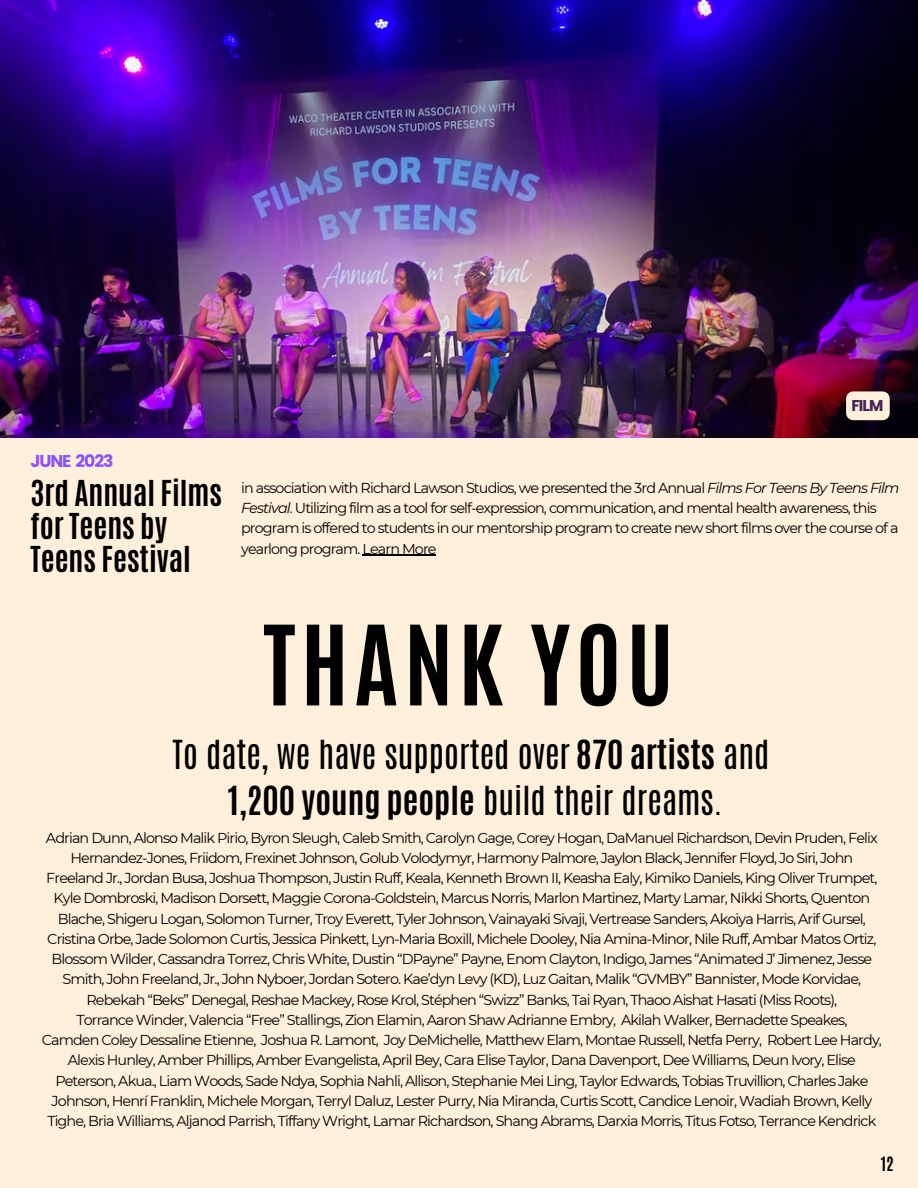
<style>
.page{position:relative;width:918px;height:1188px;background:#fff0db}
.page>*{position:absolute;margin:0;border:0;box-sizing:border-box;transform-origin:0 0}
.t1{font:700 94.05px "Antonio";letter-spacing:.06em;color:#010101}
.t2{font:33.45px/46.3px "Antonio";color:#010101;text-align:center}
.t3{font:700 29.85px/32.7px "Antonio";color:#000}
.t4{font:700 17.1px "Poppins";letter-spacing:-.06em;color:#8c52ff}
.t5{font:700 16.5px "Antonio";color:#000}
.t6{font:700 15.6px "Poppins";color:#402756}
.t7{font:14.4px/20.2px "Montserrat";letter-spacing:-.065em;color:#000}
.s1{font-style:italic}
.s2{font-weight:700}
</style>
<div class="page">
<img style="left:0;top:0;width:918px;height:438px">
<hr style="left:363px;top:555px;width:73px;height:1px;background:#000">
<svg style="left:846px;top:391px;width:44px;height:29px"></svg>
<p class="t4" style="left:30px;top:449px;width:85px">JUNE 2023</p>
<h3 class="t3" style="left:30px;top:477px;width:193px">3rd Annual Films for Teens by<br>Teens Festival</h3>
<p class="t6" style="left:851px;top:395px;width:34px">FILM</p>
<p class="t7" style="left:241px;top:478px;width:660px">in association with Richard Lawson Studios, we presented the 3rd Annual <span class="s1">Films For Teens By Teens Film Festival</span>. Utilizing film as a tool for self-expression, communication, and mental health awareness, this program is offered to students in our mentorship program to create new short films over the course of a yearlong program. Learn More</p>
<h1 class="t1" style="left:263px;top:598px;width:412px">THANK YOU</h1>
<h2 class="t2" style="left:173px;top:732px;width:598px">To date, we have supported over <span class="s2">870 artists</span> and<br><span class="s2">1,200 young people</span> build their dreams.</h2>
<p class="t7" style="left:42px;top:827px;width:842px;text-align:center">Adrian Dunn, Alonso Malik Pirio, Byron Sleugh, Caleb Smith, Carolyn Gage, Corey Hogan, DaManuel Richardson, Devin Pruden, Felix Hernandez-Jones, Friidom, Frexinet Johnson, Golub Volodymyr, Harmony Palmore, Jaylon Black, Jennifer Floyd, Jo Siri, John Freeland Jr., Jordan Busa, Joshua Thompson, Justin Ruff, Keala, Kenneth Brown II, Keasha Ealy, Kimiko Daniels, King Oliver Trumpet, Kyle Dombroski, Madison Dorsett, Maggie Corona-Goldstein, Marcus Norris, Marlon Martinez, Marty Lamar, Nikki Shorts, Quenton Blache, Shigeru Logan, Solomon Turner, Troy Everett, Tyler Johnson, Vainayaki Sivaji, Vertrease Sanders, Akoiya Harris, Arif Gursel, Cristina Orbe, Jade Solomon Curtis, Jessica Pinkett, Lyn-Maria Boxill, Michele Dooley, Nia Amina-Minor, Nile Ruff, Ambar Matos Ortiz, Blossom Wilder, Cassandra Torrez, Chris White, Dustin “DPayne” Payne, Enom Clayton, Indigo, James “Animated J’ Jimenez, Jesse Smith, John Freeland, Jr., John Nyboer, Jordan Sotero. Kae’dyn Levy (KD), Luz Gaitan, Malik “GVMBY” Bannister, Mode Korvidae, Rebekah “Beks” Denegal, Reshae Mackey, Rose Krol, Stéphen “Swizz” Banks, Tai Ryan, Thaoo Aishat Hasati (Miss Roots),<br>Torrance Winder, Valencia “Free” Stallings, Zion Elamin, Aaron Shaw Adrianne Embry, Akilah Walker, Bernadette Speakes,<br>Camden Coley Dessaline Etienne, Joshua R. Lamont, Joy DeMichelle, Matthew Elam, Montae Russell, Netfa Perry, Robert Lee Hardy, Alexis Hunley, Amber Phillips, Amber Evangelista, April Bey, Cara Elise Taylor, Dana Davenport, Dee Williams, Deun Ivory, Elise Peterson, Akua., Liam Woods, Sade Ndya, Sophia Nahli, Allison, Stephanie Mei Ling, Taylor Edwards, Tobias Truvillion, Charles Jake Johnson, Henrí Franklin, Michele Morgan, Terryl Daluz, Lester Purry, Nia Miranda, Curtis Scott, Candice Lenoir, Wadiah Brown, Kelly Tighe, Bria Williams, Aljanod Parrish, Tiffany Wright, Lamar Richardson, Shang Abrams, Darxia Morris, Titus Fotso, Terrance Kendrick</p>
<p class="t5" style="left:881px;top:1152px;width:15px">12</p>
</div>
